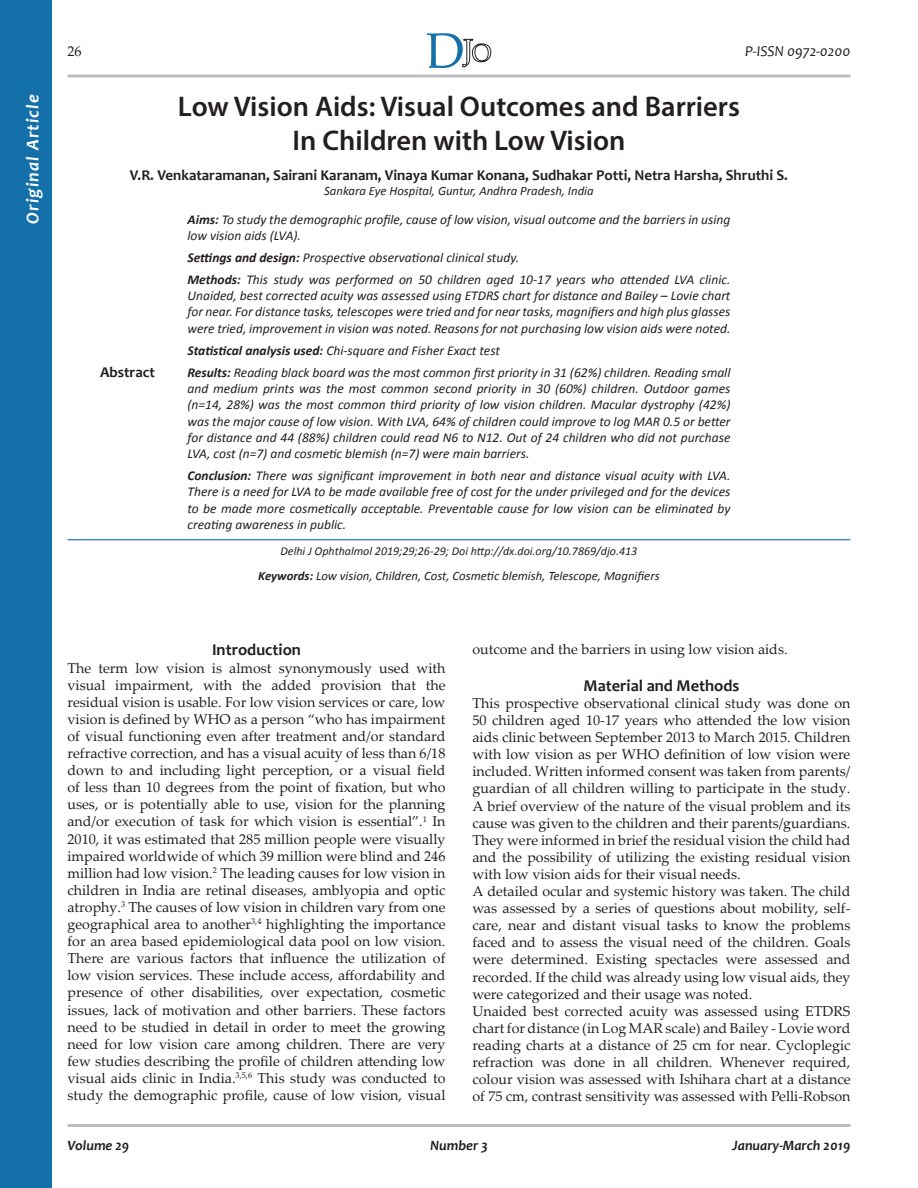
<style>
.page{position:relative;width:918px;height:1188px;background:#fff}
.page>*{position:absolute;margin:0;border:0;box-sizing:border-box;transform-origin:0 0}
.t1{font:600 28.5px/34.2px "Myriad Pro";color:#231f20;text-align:center}
.t2{font:italic 700 18px "Candara";letter-spacing:.06em;color:#fff}
.t3{font:700 16.5px "Candara";color:#231f20}
.t4{font:700 15px "Candara";color:#231f20}
.t5{font:italic 15px "Candara";color:#231f20}
.t6{font:14.25px/17.1px "Palatino Linotype";color:#231f20;text-align:justify}
.t7{font:italic 700 14.25px "Candara";color:#231f20}
.t8{font:italic 13.5px/16.2px "Calibri";color:#231f20}
.t9{font:italic 12.75px "Calibri";color:#231f20}
.t10{font:italic 12px "Calibri";color:#231f20}
.s1{font-weight:700}
</style>
<div class="page">
<hr style="left:68px;top:74px;width:782px;height:3px;background:#bcbdc0">
<hr style="left:68px;top:1124px;width:782px;height:3px;background:#bcbdc0">
<svg style="left:427px;top:33px;width:64px;height:35px"></svg>
<div style="left:0;top:0;width:51px;height:1188px;background:#1470a9"></div>
<hr style="left:68px;top:539px;width:782px;height:1px;background:#1470a9">
<p class="t2" style="left:21px;top:224px;width:131px;rotate:-90deg">Original Article</p>
<p class="t6" style="left:68px;top:42px;width:16px">26</p>
<p class="t5" style="left:745px;top:42px;width:107px">P-ISSN 0972-0200</p>
<h1 class="t1" style="left:178px;top:88px;width:564px">Low Vision Aids: Visual Outcomes and Barriers<br>In Children with Low Vision</h1>
<p class="t4" style="left:130px;top:166px;width:660px">V.R. Venkataramanan, Sairani Karanam, Vinaya Kumar Konana, Sudhakar Potti, Netra Harsha, Shruthi S.</p>
<p class="t9" style="left:324px;top:182px;width:271px">Sankara Eye Hospital, Guntur, Andhra Pradesh, India</p>
<p class="t4" style="left:100px;top:362px;width:56px">Abstract</p>
<p class="t8" style="left:188px;top:210px;width:544px"><span class="s1">Aims:</span> To study the demographic profile, cause of low vision, visual outcome and the barriers in using low vision aids (LVA).</p>
<p class="t8" style="left:188px;top:246px;width:544px;line-height:22.2px"><span class="s1">Settings and design:</span> Prospective observational clinical study.<br><span class="s1">Methods:</span> This study was performed on 50 children aged 10-17 years who attended LVA clinic.</p>
<p class="t8" style="left:188px;top:287px;width:545px;text-align:justify">Unaided, best corrected acuity was assessed using ETDRS chart for distance and Bailey – Lovie chart for near. For distance tasks, telescopes were tried and for near tasks, magnifiers and high plus glasses were tried, improvement in vision was noted. Reasons for not purchasing low vision aids were noted.</p>
<p class="t8" style="left:188px;top:339px;width:544px;line-height:22.2px"><span class="s1">Statistical analysis used:</span> Chi-square and Fisher Exact test<br><span class="s1">Results:</span> Reading black board was the most common first priority in 31 (62%) children. Reading small</p>
<p class="t8" style="left:188px;top:380px;width:545px;text-align:justify">and medium prints was the most common second priority in 30 (60%) children. Outdoor games (n=14, 28%) was the most common third priority of low vision children. Macular dystrophy (42%) was the major cause of low vision. With LVA, 64% of children could improve to log MAR 0.5 or better for distance and 44 (88%) children could read N6 to N12. Out of 24 children who did not purchase LVA, cost (n=7) and cosmetic blemish (n=7) were main barriers.</p>
<p class="t8" style="left:188px;top:467px;width:545px;text-align:justify"><span class="s1">Conclusion:</span> There was significant improvement in both near and distance visual acuity with LVA.<br>There is a need for LVA to be made available free of cost for the under privileged and for the devices to be made more cosmetically acceptable. Preventable cause for low vision can be eliminated by creating awareness in public.</p>
<p class="t10" style="left:281px;top:543px;width:358px">Delhi J Ophthalmol 2019;29;26-29; Doi http://dx.doi.org/10.7869/djo.413</p>
<p class="t9" style="left:258px;top:567px;width:403px"><span class="s1">Keywords:</span> Low vision, Children, Cost, Cosmetic blemish, Telescope, Magnifiers</p>
<p class="t3" style="left:212px;top:640px;width:90px">Introduction</p>
<p class="t6" style="left:67px;top:659px;width:380px">The term low vision is almost synonymously used with visual impairment, with the added provision that the residual vision is usable. For low vision services or care, low vision is defined by WHO as a person “who has impairment of visual functioning even after treatment and/or standard refractive correction, and has a visual acuity of less than 6/18 down to and including light perception, or a visual field of less than 10 degrees from the point of fixation, but who uses, or is potentially able to use, vision for the planning and/or execution of task for which vision is essential”.<sup>1</sup> In 2010, it was estimated that 285 million people were visually impaired worldwide of which 39 million were blind and 246 million had low vision.<sup>2</sup> The leading causes for low vision in children in India are retinal diseases, amblyopia and optic atrophy.<sup>3</sup> The causes of low vision in children vary from one geographical area to another<sup>3,4</sup> highlighting the importance for an area based epidemiological data pool on low vision.<br>There are various factors that influence the utilization of low vision services. These include access, affordability and presence of other disabilities, over expectation, cosmetic issues, lack of motivation and other barriers. These factors need to be studied in detail in order to meet the growing need for low vision care among children. There are very few studies describing the profile of children attending low visual aids clinic in India.<sup>3,5,6</sup> This study was conducted to study the demographic profile, cause of low vision, visual</p>
<p class="t6" style="left:472px;top:640px;width:317px">outcome and the barriers in using low vision aids.</p>
<p class="t3" style="left:583px;top:675px;width:158px">Material and Methods</p>
<p class="t6" style="left:472px;top:694px;width:380px;text-align:left">This prospective observational clinical study was done on 50 children aged 10-17 years who attended the low vision aids clinic between September 2013 to March 2015. Children with low vision as per WHO definition of low vision were included. Written informed consent was taken from parents/ guardian of all children willing to participate in the study.<br>A brief overview of the nature of the visual problem and its cause was given to the children and their parents/guardians.<br>They were informed in brief the residual vision the child had and the possibility of utilizing the existing residual vision with low vision aids for their visual needs.<br>A detailed ocular and systemic history was taken. The child was assessed by a series of questions about mobility, self&shy;care, near and distant visual tasks to know the problems faced and to assess the visual need of the children. Goals were determined. Existing spectacles were assessed and recorded. If the child was already using low visual aids, they were categorized and their usage was noted.<br>Unaided best corrected acuity was assessed using ETDRS chart for distance (in Log MAR scale) and Bailey - Lovie word reading charts at a distance of 25 cm for near. Cycloplegic refraction was done in all children. Whenever required, colour vision was assessed with Ishihara chart at a distance of 75 cm, contrast sensitivity was assessed with Pelli-Robson</p>
<p class="t7" style="left:68px;top:1137px;width:63px">Volume 29</p>
<p class="t7" style="left:430px;top:1137px;width:59px">Number 3</p>
<p class="t7" style="left:732px;top:1137px;width:120px">January-March 2019</p>
</div>
